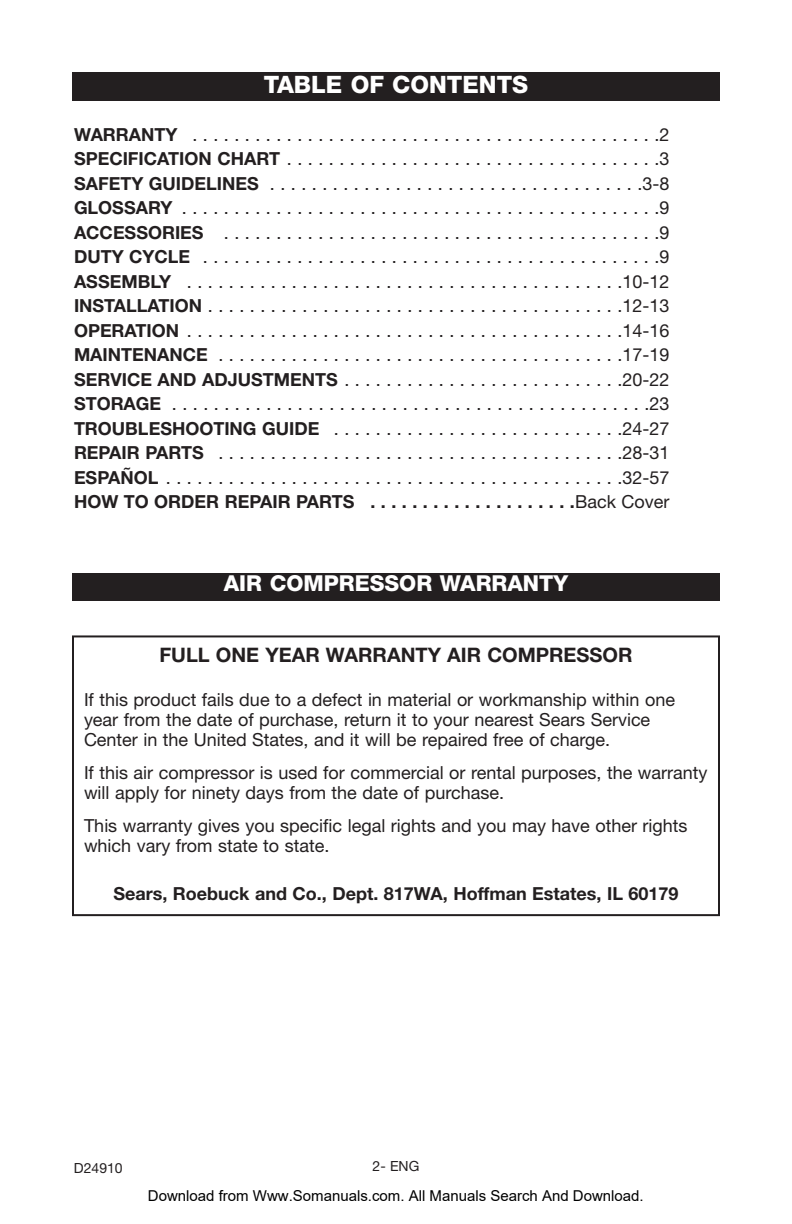
<style>
.page{position:relative;width:792px;height:1224px;background:#fff}
.page>*{position:absolute;margin:0;border:0;box-sizing:border-box;transform-origin:0 0}
.t1{font:800 24px "Helvetica Neue";color:#fff}
.t2{font:800 22px "Helvetica Neue";color:#fff}
.t3{font:700 20px "Helvetica Neue";color:#231f20}
.t4{font:18px/24.4px "Helvetica Neue";color:#231f20}
.t5{font:700 18px "Helvetica Neue";color:#231f20}
.t6{font:15px "Arial";color:#000}
.t7{font:14px "Helvetica Neue";color:#231f20}
.s1{font-weight:700}
</style>
<div class="page">
<div style="left:72px;top:72px;width:648px;height:29px;background:#231f20"></div>
<div style="left:72px;top:573px;width:648px;height:28px;background:#231f20"></div>
<div style="left:72px;top:635px;width:648px;height:281px;border:2px solid #231f20"></div>
<h1 class="t1" style="left:264px;top:76px;width:266px">TABLE OF CONTENTS</h1>
<p class="t4" style="left:74px;top:124px;width:597px;text-align:justify"><span class="s1">WARRANTY</span> . . . . . . . . . . . . . . . . . . . . . . . . . . . . . . . . . . . . . . . . . . . . .2<br><span class="s1">SPECIFICATION CHART</span> . . . . . . . . . . . . . . . . . . . . . . . . . . . . . . . . . . . .3<br><span class="s1">SAFETY GUIDELINES</span> . . . . . . . . . . . . . . . . . . . . . . . . . . . . . . . . . . . .3-8<br><span class="s1">GLOSSARY</span> . . . . . . . . . . . . . . . . . . . . . . . . . . . . . . . . . . . . . . . . . . . . . .9<br><span class="s1">ACCESSORIES</span> . . . . . . . . . . . . . . . . . . . . . . . . . . . . . . . . . . . . . . . . . .9<br><span class="s1">DUTY CYCLE</span> . . . . . . . . . . . . . . . . . . . . . . . . . . . . . . . . . . . . . . . . . . . .9<br><span class="s1">ASSEMBLY</span> . . . . . . . . . . . . . . . . . . . . . . . . . . . . . . . . . . . . . . . . . .10-12<br><span class="s1">INSTALLATION</span> . . . . . . . . . . . . . . . . . . . . . . . . . . . . . . . . . . . . . . . .12-13<br><span class="s1">OPERATION</span> . . . . . . . . . . . . . . . . . . . . . . . . . . . . . . . . . . . . . . . . . .14-16<br><span class="s1">MAINTENANCE</span> . . . . . . . . . . . . . . . . . . . . . . . . . . . . . . . . . . . . . . .17-19<br><span class="s1">SERVICE AND ADJUSTMENTS</span> . . . . . . . . . . . . . . . . . . . . . . . . . . .20-22<br><span class="s1">STORAGE</span> . . . . . . . . . . . . . . . . . . . . . . . . . . . . . . . . . . . . . . . . . . . . . .23<br><span class="s1">TROUBLESHOOTING GUIDE</span> . . . . . . . . . . . . . . . . . . . . . . . . . . . .24-27<br><span class="s1">REPAIR PARTS</span> . . . . . . . . . . . . . . . . . . . . . . . . . . . . . . . . . . . . . . .28-31<br><span class="s1">ESPAÑOL</span> . . . . . . . . . . . . . . . . . . . . . . . . . . . . . . . . . . . . . . . . . . . .32-57<br><span class="s1">HOW TO ORDER REPAIR PARTS . . . . . . . . . . . . . . . . . . . .</span>Back Cover</p>
<p class="t2" style="left:224px;top:575px;width:346px">AIR COMPRESSOR WARRANTY</p>
<p class="t3" style="left:159px;top:647px;width:475px">FULL ONE YEAR WARRANTY AIR COMPRESSOR</p>
<p class="t4" style="left:84px;top:691px;width:593px;line-height:20px">If this product fails due to a defect in material or workmanship within one year from the date of purchase, return it to your nearest Sears Service<br>Center in the United States, and it will be repaired free of charge.</p>
<p class="t4" style="left:84px;top:764px;width:625px;line-height:20px">If this air compressor is used for commercial or rental purposes, the warranty will apply for ninety days from the date of purchase.</p>
<p class="t4" style="left:84px;top:817px;width:605px;line-height:20px">This warranty gives you specific legal rights and you may have other rights which vary from state to state.</p>
<p class="t5" style="left:113px;top:887px;width:567px">Sears, Roebuck and Co., Dept. 817WA, Hoffman Estates, IL 60179</p>
<p class="t7" style="left:74px;top:1163px;width:50px">D24910</p>
<p class="t7" style="left:373px;top:1161px;width:48px">2- ENG</p>
<p class="t6" style="left:148px;top:1187px;width:497px">Download from Www.Somanuals.com. All Manuals Search And Download.</p>
</div>
